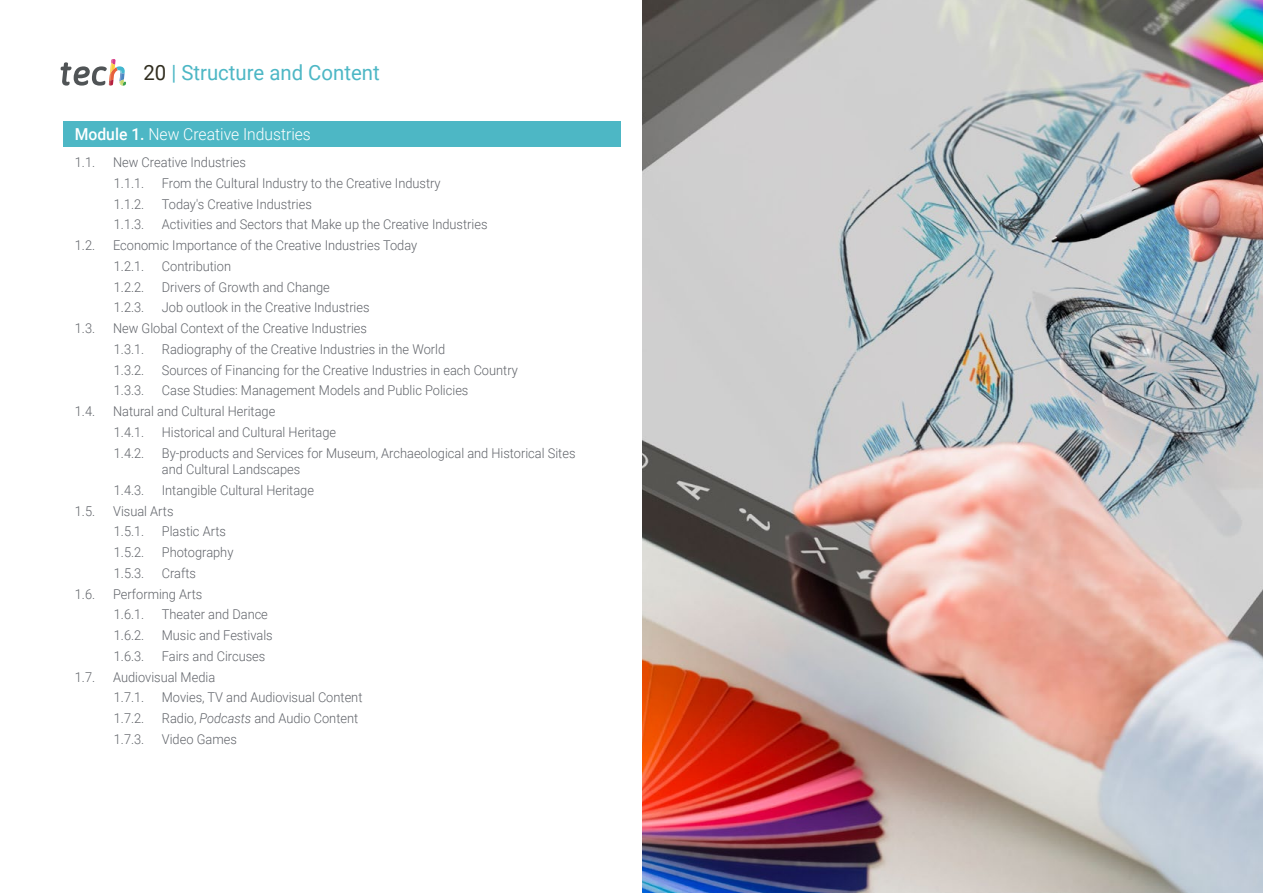
<style>
.page{position:relative;width:1263px;height:893px;background:#fff}
.page>*{position:absolute;margin:0;border:0;box-sizing:border-box;transform-origin:0 0}
.t1{font:21px "Roboto";color:#4db7c5}
.t2{font:300 16.5px "Roboto";color:#fff;scale:.95 1}
.t3{font:300 13.5px/20.7px "Roboto";color:#61646a;scale:.95 1}
.s1{color:#312e20}
.s2{font-weight:500}
.s3{font-style:italic}
</style>
<div class="page">
<div style="left:64px;top:121px;width:557px;height:25px;background:#4db7c5"></div>
<svg style="left:61px;top:59px;width:65px;height:27px"></svg>
<img style="left:642px;top:0;width:621px;height:893px">
<h1 class="t1" style="left:144px;top:57px;width:238px"><span class="s1">20</span> | Structure and Content</h1>
<p class="t2" style="left:75px;top:123px;width:250px"><span class="s2">Module 1.</span> New Creative Industries</p>
<p class="t3" style="left:75px;top:151px;width:23px">1.1.</p>
<p class="t3" style="left:113px;top:151px;width:141px">New Creative Industries<br>1.1.1.</p>
<p class="t3" style="left:162px;top:172px;width:295px">From the Cultural Industry to the Creative Industry</p>
<p class="t3" style="left:114px;top:193px;width:34px">1.1.2.</p>
<p class="t3" style="left:162px;top:193px;width:159px">Today's Creative Industries</p>
<p class="t3" style="left:114px;top:214px;width:34px">1.1.3.</p>
<p class="t3" style="left:162px;top:214px;width:344px">Activities and Sectors that Make up the Creative Industries</p>
<p class="t3" style="left:75px;top:234px;width:23px">1.2.</p>
<p class="t3" style="left:113px;top:234px;width:322px">Economic Importance of the Creative Industries Today<br>1.2.1.</p>
<p class="t3" style="left:162px;top:255px;width:74px">Contribution</p>
<p class="t3" style="left:114px;top:276px;width:34px">1.2.2.</p>
<p class="t3" style="left:162px;top:276px;width:178px">Drivers of Growth and Change</p>
<p class="t3" style="left:114px;top:297px;width:34px">1.2.3.</p>
<p class="t3" style="left:162px;top:297px;width:220px">Job outlook in the Creative Industries</p>
<p class="t3" style="left:75px;top:317px;width:23px">1.3.</p>
<p class="t3" style="left:113px;top:317px;width:269px">New Global Context of the Creative Industries<br>1.3.1.</p>
<p class="t3" style="left:162px;top:338px;width:300px">Radiography of the Creative Industries in the World</p>
<p class="t3" style="left:114px;top:359px;width:34px">1.3.2.</p>
<p class="t3" style="left:162px;top:359px;width:376px">Sources of Financing for the Creative Industries in each Country</p>
<p class="t3" style="left:114px;top:380px;width:34px">1.3.3.</p>
<p class="t3" style="left:162px;top:380px;width:324px">Case Studies: Management Models and Public Policies</p>
<p class="t3" style="left:75px;top:400px;width:23px">1.4.</p>
<p class="t3" style="left:113px;top:400px;width:172px">Natural and Cultural Heritage<br>1.4.1.</p>
<p class="t3" style="left:162px;top:421px;width:185px">Historical and Cultural Heritage</p>
<p class="t3" style="left:114px;top:442px;width:34px">1.4.2.</p>
<p class="t3" style="left:162px;top:444px;width:437px;line-height:16.5px">By-products and Services for Museum, Archaeological and Historical Sites and Cultural Landscapes</p>
<p class="t3" style="left:114px;top:479px;width:34px">1.4.3.</p>
<p class="t3" style="left:162px;top:479px;width:162px">Intangible Cultural Heritage</p>
<p class="t3" style="left:75px;top:500px;width:23px">1.5.</p>
<p class="t3" style="left:113px;top:500px;width:65px">Visual Arts<br>1.5.1.</p>
<p class="t3" style="left:162px;top:521px;width:69px">Plastic Arts</p>
<p class="t3" style="left:114px;top:541px;width:34px">1.5.2.</p>
<p class="t3" style="left:162px;top:541px;width:77px">Photography</p>
<p class="t3" style="left:114px;top:562px;width:34px">1.5.3.</p>
<p class="t3" style="left:162px;top:562px;width:37px">Crafts</p>
<p class="t3" style="left:75px;top:583px;width:23px">1.6.</p>
<p class="t3" style="left:113px;top:583px;width:96px">Performing Arts<br>1.6.1.</p>
<p class="t3" style="left:162px;top:604px;width:113px">Theater and Dance</p>
<p class="t3" style="left:114px;top:624px;width:34px">1.6.2.</p>
<p class="t3" style="left:162px;top:624px;width:118px">Music and Festivals</p>
<p class="t3" style="left:114px;top:645px;width:34px">1.6.3.</p>
<p class="t3" style="left:162px;top:645px;width:110px">Fairs and Circuses</p>
<p class="t3" style="left:75px;top:666px;width:23px">1.7.</p>
<p class="t3" style="left:113px;top:666px;width:109px">Audiovisual Media<br>1.7.1.</p>
<p class="t3" style="left:162px;top:687px;width:213px">Movies, TV and Audiovisual Content</p>
<p class="t3" style="left:114px;top:707px;width:34px">1.7.2.</p>
<p class="t3" style="left:162px;top:707px;width:208px">Radio, <span class="s3">Podcasts</span> and Audio Content</p>
<p class="t3" style="left:114px;top:728px;width:34px">1.7.3.</p>
<p class="t3" style="left:162px;top:728px;width:80px">Video Games</p>
</div>
